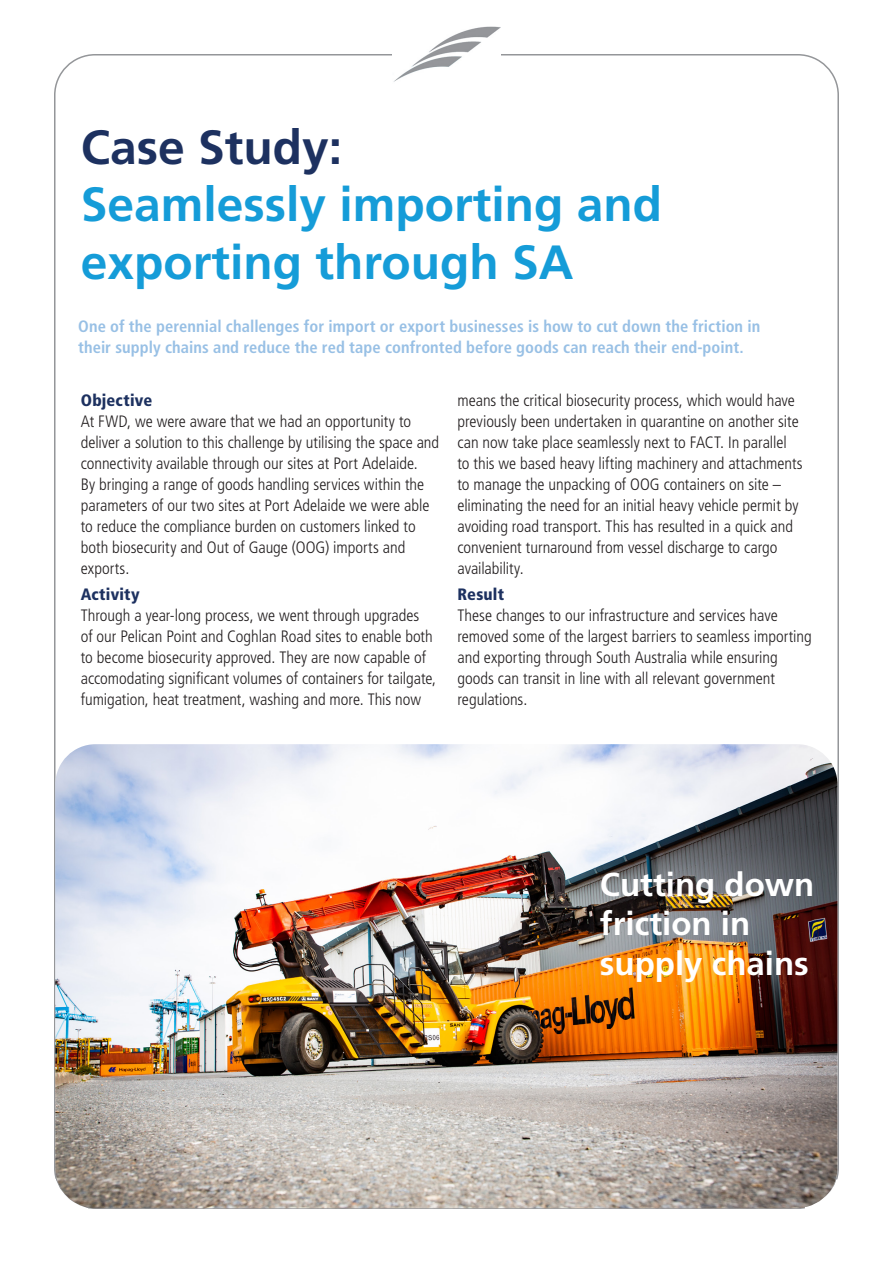
<style>
.page{position:relative;width:893px;height:1263px;background:#fff}
.page>*{position:absolute;margin:0;border:0;box-sizing:border-box;transform-origin:0 0}
.Case_Study_Title{font:700 48px/57.6px "Frutiger";color:#159cd8}
.Case_Study_Heading{font:700 48px "Frutiger";color:#1d3160}
.Pull_Out_Quote{font:700 33px/39.6px "Frutiger";color:#fff}
.Body_Copy{font:300 condensed 16.5px/21px "Frutiger LT Std";letter-spacing:-.005em;color:#231f20}
.Opening_Paragraph{font:700 condensed 16.5px/21px "Frutiger LT Std";letter-spacing:.005em;color:#98c0e5}
.Body_Heading{font:900 condensed 16.5px "Frutiger LT Std";letter-spacing:.015em;color:#1d3160}
</style>
<div class="page">
<img style="left:393px;top:26px;width:108px;height:56px">
<img style="left:55px;top:744px;width:782px;height:464px">
<svg style="left:55px;top:1177px;width:41px;height:32px"></svg>
<div style="left:51px;top:1203px;width:12px;height:10px;background:#fff"></div>
<svg style="left:796px;top:1178px;width:42px;height:31px"></svg>
<div style="left:806px;top:1207px;width:50px;height:13px;background:#fff"></div>
<p class="Case_Study_Heading" style="left:81px;top:119px;width:263px">Case Study:</p>
<p class="Case_Study_Title" style="left:81px;top:176px;width:583px">Seamlessly importing and exporting through SA</p>
<p class="Opening_Paragraph" style="left:78px;top:316px;width:684px">One of the perennial challenges for import or export businesses is how to cut down the friction in their supply chains and reduce the red tape confronted before goods can reach their end-point.</p>
<p class="Body_Heading" style="left:81px;top:391px;width:73px">Objective</p>
<p class="Body_Copy" style="left:81px;top:411px;width:360px">At FWD, we were aware that we had an opportunity to deliver a solution to this challenge by utilising the space and connectivity available through our sites at Port Adelaide.<br>By bringing a range of goods handling services within the parameters of our two sites at Port Adelaide we were able to reduce the compliance burden on customers linked to both biosecurity and Out of Gauge (OOG) imports and exports.</p>
<p class="Body_Heading" style="left:81px;top:584px;width:60px">Activity</p>
<p class="Body_Copy" style="left:81px;top:605px;width:357px">Through a year-long process, we went through upgrades<br>of our Pelican Point and Coghlan Road sites to enable both to become biosecurity approved. They are now capable of accomodating significant volumes of containers for tailgate, fumigation, heat treatment, washing and more. This now</p>
<p class="Body_Copy" style="left:457px;top:390px;width:347px">means the critical biosecurity process, which would have previously been undertaken in quarantine on another site can now take place seamlessly next to FACT. In parallel to this we based heavy lifting machinery and attachments to manage the unpacking of OOG containers on site – eliminating the need for an initial heavy vehicle permit by avoiding road transport. This has resulted in a quick and convenient turnaround from vessel discharge to cargo availability.</p>
<p class="Body_Heading" style="left:457px;top:584px;width:48px">Result</p>
<p class="Body_Copy" style="left:457px;top:605px;width:356px">These changes to our infrastructure and services have removed some of the largest barriers to seamless importing and exporting through South Australia while ensuring goods can transit in line with all relevant government regulations.</p>
<p class="Pull_Out_Quote" style="left:600px;top:864px;width:216px">Cutting down friction in supply chains</p>
</div>
